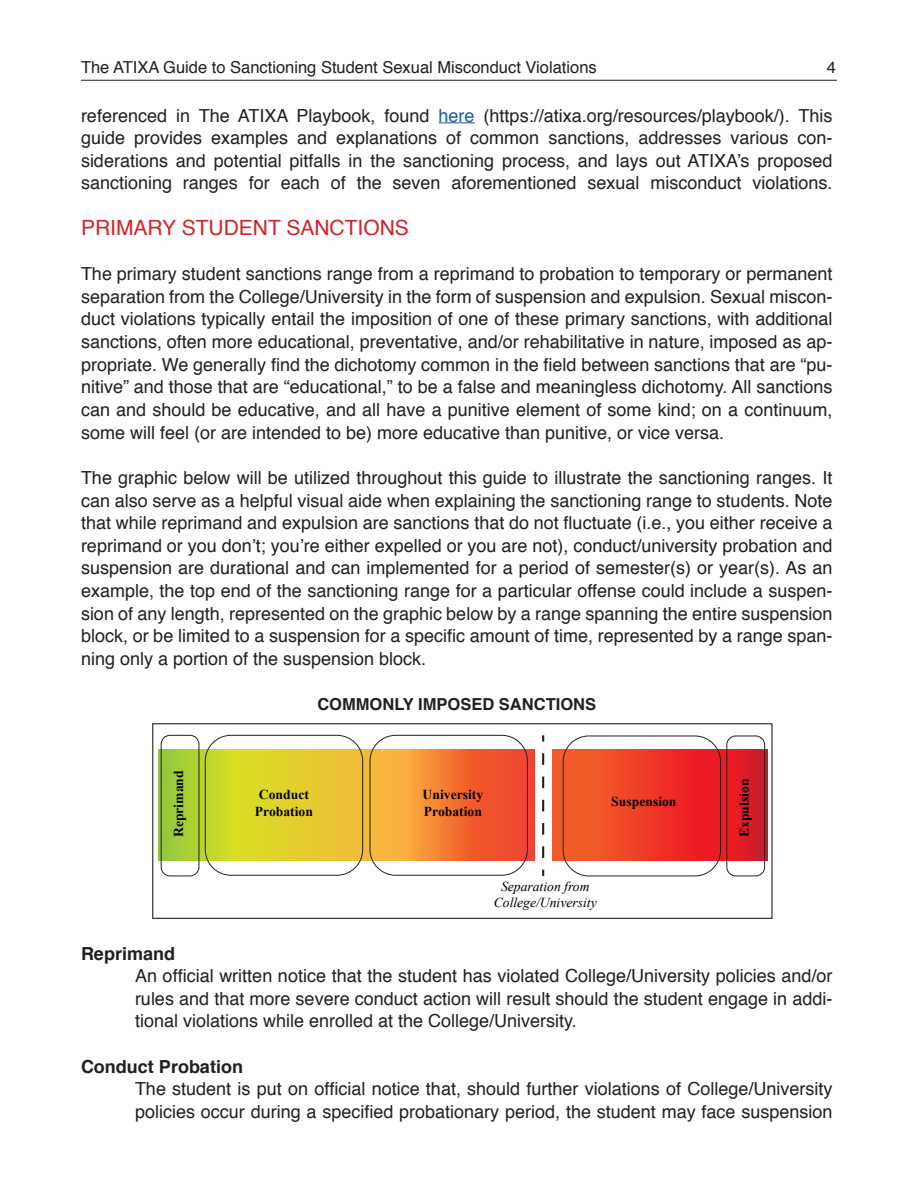
<style>
.page{position:relative;width:918px;height:1188px;background:#fff}
.page>*{position:absolute;margin:0;border:0;box-sizing:border-box;transform-origin:0 0}
.t1{font:21px "Helvetica";color:#d1232a}
.t2{font:18px/22.6px "Helvetica";color:#231f20;text-align:justify}
.t3{font:700 18px "Helvetica";color:#231f20}
.t4{font:16.5px "Helvetica";color:#231f20}
.t5{font:700 16.5px "Helvetica";color:#231f20}
.t6{font:700 13.65px/16.4px "Times New Roman";color:#000}
.t7{font:italic 13.65px/16.4px "Times New Roman";color:#000;text-align:center}
.s1{color:#175d9e}
</style>
<div class="page">
<hr style="left:81px;top:80px;width:756px;height:1px;background:#231f20">
<hr style="left:439px;top:122px;width:36px;height:1px;background:#175d9e">
<div style="left:152px;top:723px;width:621px;height:196px;border:1px solid #231f20"></div>
<svg style="left:542px;top:735px;width:2px;height:7px"></svg>
<svg style="left:542px;top:753px;width:2px;height:105px"></svg>
<svg style="left:542px;top:870px;width:2px;height:6px"></svg>
<svg style="left:158px;top:750px;width:377px;height:111px;background:#e0a731"></svg>
<div style="left:161px;top:735px;width:38px;height:141px;border:1px solid #231f20;border-radius:9px"></div>
<div style="left:205px;top:735px;width:158px;height:141px;border:1px solid #231f20;border-radius:26px"></div>
<div style="left:370px;top:735px;width:158px;height:141px;border:1px solid #231f20;border-radius:26px"></div>
<svg style="left:553px;top:750px;width:215px;height:111px;background:#ea3626"></svg>
<div style="left:563px;top:736px;width:158px;height:140px;border:1px solid #231f20;border-radius:26px"></div>
<div style="left:726px;top:735px;width:39px;height:141px;border:1px solid #231f20;border-radius:9px"></div>
<p class="t4" style="left:81px;top:61px;width:517px">The ATIXA Guide to Sanctioning Student Sexual Misconduct Violations</p>
<p class="t4" style="left:827px;top:61px;width:11px">4</p>
<p class="t2" style="left:81px;top:105px;width:753px">referenced in The ATIXA Playbook, found <span class="s1">here</span> (https://atixa.org/resources/playbook/). This guide provides examples and explanations of common sanctions, addresses various con&shy;siderations and potential pitfalls in the sanctioning process, and lays out ATIXA’s proposed sanctioning ranges for each of the seven aforementioned sexual misconduct violations.</p>
<p class="t1" style="left:81px;top:219px;width:329px">PRIMARY STUDENT SANCTIONS</p>
<p class="t2" style="left:81px;top:264px;width:753px">The primary student sanctions range from a reprimand to probation to temporary or permanent separation from the College/University in the form of suspension and expulsion. Sexual miscon&shy;duct violations typically entail the imposition of one of these primary sanctions, with additional sanctions, often more educational, preventative, and/or rehabilitative in nature, imposed as ap&shy;propriate. We generally find the dichotomy common in the field between sanctions that are “pu&shy;nitive” and those that are “educational,” to be a false and meaningless dichotomy. All sanctions can and should be educative, and all have a punitive element of some kind; on a continuum, some will feel (or are intended to be) more educative than punitive, or vice versa.</p>
<p class="t2" style="left:81px;top:468px;width:753px">The graphic below will be utilized throughout this guide to illustrate the sanctioning ranges. It can also serve as a helpful visual aide when explaining the sanctioning range to students. Note that while reprimand and expulsion are sanctions that do not fluctuate (i.e., you either receive a reprimand or you don’t; you’re either expelled or you are not), conduct/university probation and suspension are durational and can implemented for a period of semester(s) or year(s). As an example, the top end of the sanctioning range for a particular offense could include a suspen&shy;sion of any length, represented on the graphic below by a range spanning the entire suspension block, or be limited to a suspension for a specific amount of time, represented by a range span&shy;ning only a portion of the suspension block.</p>
<p class="t5" style="left:317px;top:698px;width:280px">COMMONLY IMPOSED SANCTIONS</p>
<p class="t6" style="left:170px;top:837px;width:68px;rotate:-90deg">Reprimand</p>
<p class="t6" style="left:255px;top:787px;width:60px">Conduct<br>Probation</p>
<p class="t6" style="left:423px;top:787px;width:62px">University<br>Probation</p>
<p class="t6" style="left:611px;top:793px;width:67px">Suspension</p>
<p class="t7" style="left:494px;top:878px;width:105px">Separation from<br>College/University</p>
<p class="t6" style="left:736px;top:837px;width:60px;rotate:-90deg">Expulsion</p>
<p class="t3" style="left:81px;top:946px;width:96px">Reprimand</p>
<p class="t2" style="left:135px;top:966px;width:699px">An official written notice that the student has violated College/University policies and/or rules and that more severe conduct action will result should the student engage in addi&shy;tional violations while enrolled at the College/University.</p>
<p class="t3" style="left:81px;top:1059px;width:163px">Conduct Probation</p>
<p class="t2" style="left:135px;top:1079px;width:699px">The student is put on official notice that, should further violations of College/University policies occur during a specified probationary period, the student may face suspension</p>
</div>
